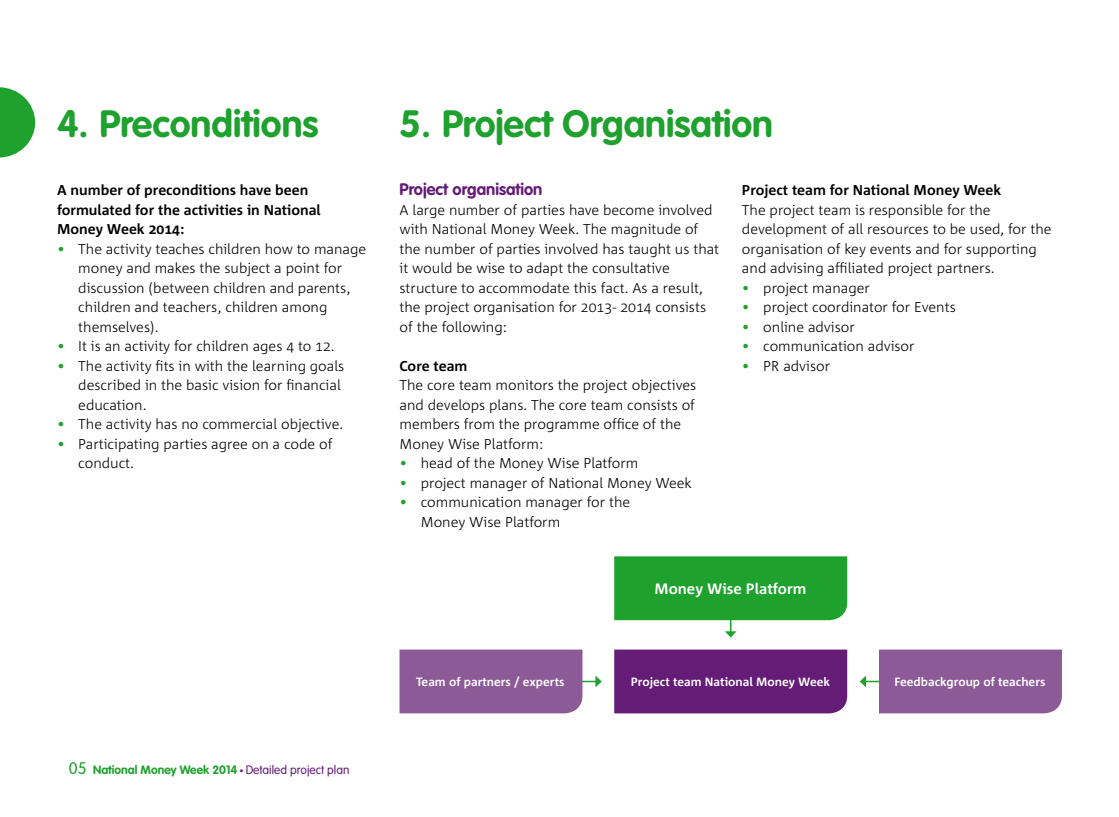
<style>
.page{position:relative;width:1119px;height:817px;background:#fff}
.page>*{position:absolute;margin:0;border:0;box-sizing:border-box;transform-origin:0 0}
.t1{font:700 37.5px "VAG Rounded Std";color:#1fa12e}
.t2{font:700 16.5px "VAG Rounded Std";color:#641c76}
.t3{font:700 15px "Corpid";color:#fff}
.t4{font:300 14.25px/19.5px "Corpid";color:#000}
.t5{font:700 14.25px/19.5px "Corpid";color:#000}
.t6{font:700 12px "Corpid";color:#fff}
.t7{font:700 12px "VAG Rounded Std";color:#1fa12e}
.s1{color:#1fa12e}
.s2{font-weight:300;font-size:16.5px}
.s3{font-family:"Rijksoverheid Serif";font-weight:400;font-style:italic;color:#641c76}
.s4{font-weight:300;color:#641c76}
</style>
<div class="page">
<hr style="left:865px;top:680px;width:20px;height:2px;background:#1fa12e">
<svg style="left:859px;top:676px;width:6px;height:11px"></svg>
<svg style="left:0;top:87px;width:35px;height:70px"></svg>
<svg style="left:614px;top:556px;width:233px;height:81px"></svg>
<svg style="left:399px;top:649px;width:202px;height:64px;background:#966ba1"></svg>
<div style="left:614px;top:649px;width:233px;height:64px;background:#641c76"></div>
<div style="left:878px;top:649px;width:183px;height:64px;background:#8b5a97"></div>
<h1 class="t1" style="left:57px;top:101px;width:263px">4. Preconditions</h1>
<p class="t5" style="left:57px;top:180px;width:265px">A number of preconditions have been formulated for the activities in National<br>Money Week 2014:</p>
<p class="t4" style="left:78px;top:239px;width:289px;text-indent:-21px"><span class="s1">•</span> The activity teaches children how to manage money and makes the subject a point for discussion (between children and parents, children and teachers, children among themselves).</p>
<p class="t4" style="left:57px;top:336px;width:279px"><span class="s1">•</span> It is an activity for children ages 4 to 12.</p>
<p class="t4" style="left:78px;top:356px;width:267px;text-indent:-21px"><span class="s1">•</span> The activity fits in with the learning goals described in the basic vision for financial education.</p>
<p class="t4" style="left:57px;top:414px;width:288px"><span class="s1">•</span> The activity has no commercial objective.</p>
<p class="t4" style="left:78px;top:434px;width:255px;text-indent:-21px"><span class="s1">•</span> Participating parties agree on a code of conduct.</p>
<p class="t7" style="left:69px;top:762px;width:282px"><span class="s2">05</span> National Money Week 2014 <span class="s3">•</span> <span class="s4">Detailed project plan</span></p>
<h1 class="t1" style="left:399px;top:101px;width:375px">5. Project Organisation</h1>
<p class="t2" style="left:399px;top:180px;width:144px">Project organisation</p>
<p class="t4" style="left:399px;top:200px;width:321px">A large number of parties have become involved with National Money Week. The magnitude of the number of parties involved has taught us that it would be wise to adapt the consultative structure to accommodate this fact. As a result, the project organisation for 2013- 2014 consists of the following:</p>
<p class="t5" style="left:399px;top:356px;width:69px">Core team</p>
<p class="t4" style="left:399px;top:375px;width:298px">The core team monitors the project objectives and develops plans. The core team consists of members from the programme office of the Money Wise Platform:</p>
<p class="t4" style="left:399px;top:453px;width:240px"><span class="s1">•</span> head of the Money Wise Platform</p>
<p class="t4" style="left:399px;top:473px;width:294px"><span class="s1">•</span> project manager of National Money Week</p>
<p class="t4" style="left:421px;top:492px;width:211px;text-indent:-21px"><span class="s1">•</span> communication manager for the<br>Money Wise Platform</p>
<p class="t5" style="left:742px;top:180px;width:261px">Project team for National Money Week</p>
<p class="t4" style="left:742px;top:200px;width:311px">The project team is responsible for the development of all resources to be used, for the organisation of key events and for supporting and advising affiliated project partners.</p>
<p class="t4" style="left:742px;top:278px;width:129px"><span class="s1">•</span> project manager</p>
<p class="t4" style="left:742px;top:297px;width:215px"><span class="s1">•</span> project coordinator for Events</p>
<p class="t4" style="left:742px;top:317px;width:114px"><span class="s1">•</span> online advisor</p>
<p class="t4" style="left:742px;top:336px;width:174px"><span class="s1">•</span> communication advisor</p>
<p class="t4" style="left:742px;top:356px;width:90px"><span class="s1">•</span> PR advisor</p>
<p class="t3" style="left:654px;top:580px;width:153px">Money Wise Platform</p>
<p class="t6" style="left:416px;top:675px;width:150px">Team of partners / experts</p>
<p class="t6" style="left:631px;top:675px;width:201px">Project team National Money Week</p>
<p class="t6" style="left:894px;top:675px;width:152px">Feedbackgroup of teachers</p>
</div>
